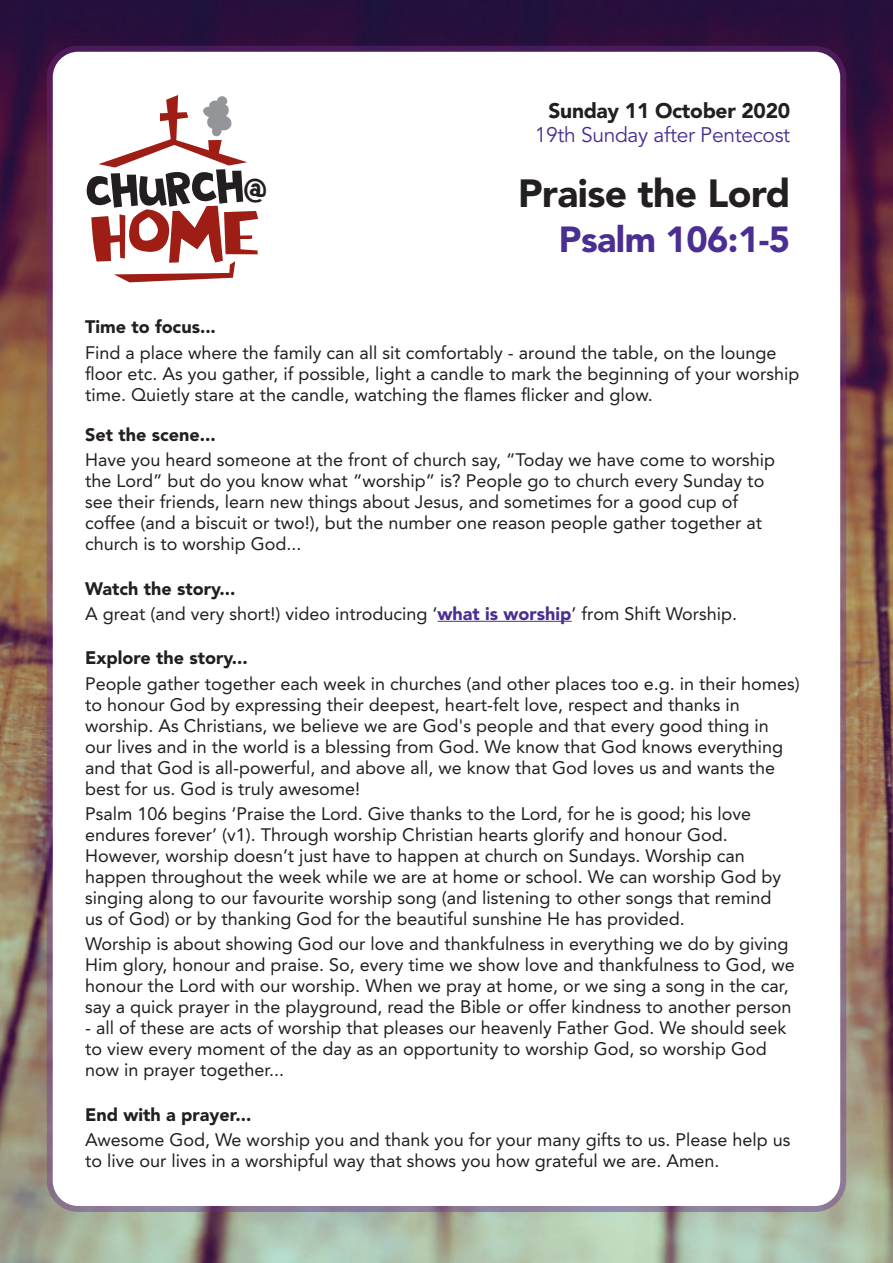
<style>
.page{position:relative;width:893px;height:1263px;background:#fff}
.page>*{position:absolute;margin:0;border:0;box-sizing:border-box;transform-origin:0 0}
.t1{font:63.15px "Bowreghul";color:#9e1d14;scale:1.25 1}
.t2{font:48.45px "DK Frozen Memory";color:#231f20}
.t3{font:900 39px "Avenir";letter-spacing:-.015em;color:#231f20}
.t4{font:900 36px "Avenir";letter-spacing:-.015em;color:#4a2e92}
.t5{font:21px "Avenir";letter-spacing:-.015em;color:#4a2e92}
.t6{font:900 21px "Avenir";letter-spacing:-.015em;color:#231f20}
.t7{font:18px/21px "Avenir";color:#231f20}
.t8{font:900 18px "Avenir";color:#231f20}
.s1{font-size:35.85px}
.s2{font-size:80.25px}
.s3{font-weight:900}
.s4{font-weight:900;color:#4a2e92}
</style>
<div class="page">
<img style="left:0;top:0;width:893px;height:1263px">
<img style="left:47px;top:46px;width:799px;height:1166px">
<div style="left:53px;top:52px;width:787px;height:1154px;background:#fff;border-radius:26px"></div>
<svg style="left:114px;top:261px;width:121px;height:21px"></svg>
<hr style="left:438px;top:621px;width:134px;height:1px;background:#4a2e92">
<svg style="left:98px;top:95px;width:149px;height:72px"></svg>
<h2 class="t2" style="left:85px;top:164px;width:183px;rotate:-2deg">church<span class="s1">@</span></h2>
<h1 class="t1" style="left:91px;top:201px;width:137px;rotate:-2deg">H<span class="s2">O</span>ME</h1>
<p class="t6" style="left:548px;top:92px;width:243px">Sunday 11 October 2020</p>
<p class="t5" style="left:535px;top:122px;width:257px">19th Sunday after Pentecost</p>
<h3 class="t3" style="left:518px;top:160px;width:273px">Praise the Lord</h3>
<h3 class="t4" style="left:559px;top:209px;width:233px">Psalm 106:1-5</h3>
<p class="t8" style="left:85px;top:312px;width:132px">Time to focus...</p>
<p class="t7" style="left:85px;top:341px;width:716px">Find a place where the family can all sit comfortably - around the table, on the lounge floor etc. As you gather, if possible, light a candle to mark the beginning of your worship time. Quietly stare at the candle, watching the flames flicker and glow.</p>
<p class="t8" style="left:85px;top:419px;width:132px">Set the scene...</p>
<p class="t7" style="left:85px;top:449px;width:691px">Have you heard someone at the front of church say, “Today we have come to worship the Lord” but do you know what “worship” is? People go to church every Sunday to see their friends, learn new things about Jesus, and sometimes for a good cup of coffee (and a biscuit or two!), but the number one reason people gather together at church is to worship God...</p>
<p class="t7" style="left:85px;top:575px;width:653px;line-height:25.2px"><span class="s3">Watch the story...<br></span>A great (and very short!) video introducing ‘<span class="s4">what is worship</span>’ from Shift Worship.</p>
<p class="t8" style="left:85px;top:643px;width:164px">Explore the story...</p>
<p class="t7" style="left:85px;top:672px;width:716px">People gather together each week in churches (and other places too e.g. in their homes) to honour God by expressing their deepest, heart-felt love, respect and thanks in worship. As Christians, we believe we are God's people and that every good thing in our lives and in the world is a blessing from God. We know that God knows everything and that God is all-powerful, and above all, we know that God loves us and wants the best for us. God is truly awesome!</p>
<p class="t7" style="left:85px;top:802px;width:698px">Psalm 106 begins ‘Praise the Lord. Give thanks to the Lord, for he is good; his love endures forever’ (v1). Through worship Christian hearts glorify and honour God.<br>However, worship doesn’t just have to happen at church on Sundays. Worship can happen throughout the week while we are at home or school. We can worship God by singing along to our favourite worship song (and listening to other songs that remind us of God) or by thanking God for the beautiful sunshine He has provided.</p>
<p class="t7" style="left:85px;top:933px;width:711px">Worship is about showing God our love and thankfulness in everything we do by giving Him glory, honour and praise. So, every time we show love and thankfulness to God, we honour the Lord with our worship. When we pray at home, or we sing a song in the car, say a quick prayer in the playground, read the Bible or offer kindness to another person</p>
<p class="t7" style="left:85px;top:1017px;width:703px">- all of these are acts of worship that pleases our heavenly Father God. We should seek to view every moment of the day as an opportunity to worship God, so worship God now in prayer together...</p>
<p class="t8" style="left:85px;top:1099px;width:168px">End with a prayer...</p>
<p class="t7" style="left:85px;top:1128px;width:707px">Awesome God, We worship you and thank you for your many gifts to us. Please help us to live our lives in a worshipful way that shows you how grateful we are. Amen.</p>
</div>
